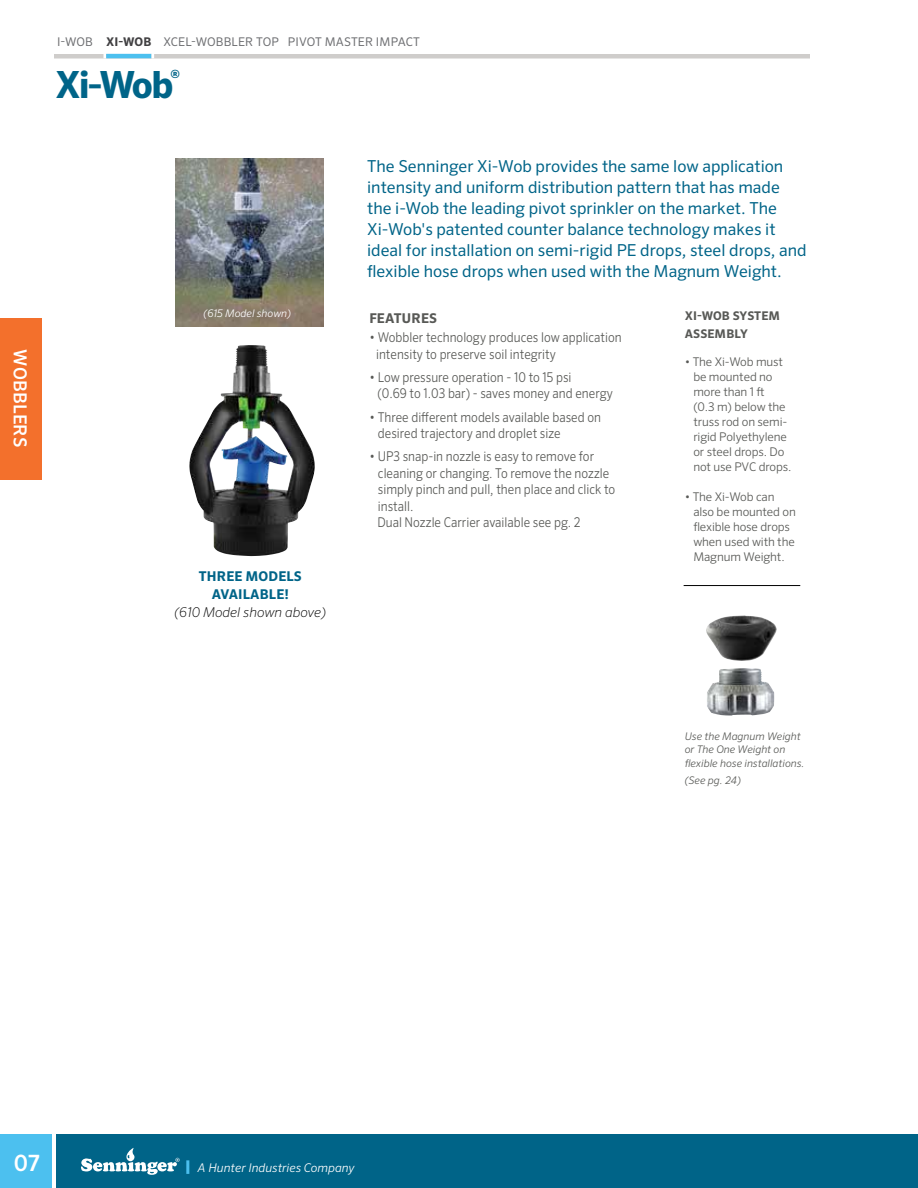
<style>
.page{position:relative;width:918px;height:1188px;background:#fff}
.page>*{position:absolute;margin:0;border:0;box-sizing:border-box;transform-origin:0 0}
.t1{font:700 37.5px "Sero Pro";color:#006488}
.t2{font:500 22.5px "Sero Pro";color:#fff}
.t3{font:500 18px "Sero Pro";letter-spacing:.01em;color:#fff}
.t4{font:16.5px/21px "Sero Pro";color:#006488}
.t5{font:300 13.5px/16.5px "Sero Pro";color:#585956;scale:.9 1}
.t6{font:700 13.5px/18px "Sero Pro";letter-spacing:.01em;color:#006488;text-align:center}
.t7{font:italic 200 13.5px "Sero Pro";color:#000}
.t8{font:700 13.5px "Sero Pro";letter-spacing:.01em;color:#585956}
.t9{font:300 12px/15px "Sero Pro";letter-spacing:-.01em;color:#585956}
.t10{font:12px "Sero Pro";letter-spacing:.01em;color:#6d6e71}
.t11{font:italic 300 12px "Sero Pro";color:#fff}
.t12{font:700 12px/18px "Sero Pro";letter-spacing:.01em;color:#585956}
.t13{font:700 11.4px "Sero Pro";color:#006488}
.t14{font:italic 300 10.5px/13.5px "Sero Pro";color:#585956}
.t15{font:italic 300 10.5px "Sero Pro";color:#fff}
.s1{font-weight:700;color:#414042}
.s2{font-weight:900;font-style:normal;font-size:15px;color:#4cc0ef}
</style>
<div class="page">
<div style="left:0;top:1134px;width:52px;height:54px;background:#4cc0ef"></div>
<div style="left:56px;top:1134px;width:862px;height:54px;background:#006488"></div>
<svg style="left:81px;top:1148px;width:99px;height:27px"></svg>
<img style="left:189px;top:345px;width:126px;height:211px">
<img style="left:176px;top:159px;width:148px;height:168px">
<hr style="left:54px;top:54px;width:756px;height:4px;background:#cfcdcb">
<div style="left:0;top:318px;width:41px;height:162px;background:#f3702c"></div>
<img style="left:706px;top:615px;width:71px;height:46px">
<img style="left:707px;top:668px;width:67px;height:48px">
<hr style="left:106px;top:54px;width:45px;height:4px;background:#4cc0ef">
<svg style="left:151px;top:54px;width:3px;height:4px"></svg>
<hr style="left:684px;top:585px;width:116px;height:1px;background:#000">
<p class="t10" style="left:57px;top:34px;width:364px">I-WOB <span class="s1">XI-WOB</span> XCEL-WOBBLER TOP PIVOT MASTER IMPACT</p>
<h1 class="t1" style="left:55px;top:62px;width:120px">Xi-Wob</h1>
<p class="t13" style="left:170px;top:67px;width:11px">®</p>
<h3 class="t3" style="left:31px;top:349px;width:100px;rotate:90deg">WOBBLERS</h3>
<p class="t15" style="left:204px;top:307px;width:89px">(615 Model shown)</p>
<p class="t6" style="left:199px;top:568px;width:104px">THREE MODELS<br>AVAILABLE!</p>
<p class="t7" style="left:174px;top:605px;width:153px">(610 Model shown above)</p>
<p class="t4" style="left:367px;top:155px;width:441px">The Senninger Xi-Wob provides the same low application intensity and uniform distribution pattern that has made the i-Wob the leading pivot sprinkler on the market. The Xi-Wob's patented counter balance technology makes it ideal for installation on semi-rigid PE drops, steel drops, and flexible hose drops when used with the Magnum Weight.</p>
<p class="t8" style="left:369px;top:310px;width:69px">FEATURES</p>
<p class="t5" style="left:376px;top:329px;width:274px;text-indent:-7px">• Wobbler technology produces low application intensity to preserve soil integrity</p>
<p class="t5" style="left:377px;top:369px;width:263px;text-indent:-8px">• Low pressure operation - 10 to 15 psi<br>(0.69 to 1.03 bar) - saves money and energy</p>
<p class="t5" style="left:378px;top:408px;width:249px;text-indent:-9px">• Three different models available based on desired trajectory and droplet size</p>
<p class="t5" style="left:377px;top:448px;width:266px;text-indent:-8px">• UP3 snap-in nozzle is easy to remove for cleaning or changing. To remove the nozzle simply pinch and pull, then place and click to install.<br>Dual Nozzle Carrier available see pg. 2</p>
<p class="t12" style="left:685px;top:307px;width:97px">XI-WOB SYSTEM<br>ASSEMBLY</p>
<p class="t9" style="left:693px;top:354px;width:100px;text-indent:-9px">• The Xi-Wob must be mounted no more than 1 ft<br>(0.3 m) below the truss rod on semi&shy;rigid Polyethylene or steel drops. Do not use PVC drops.</p>
<p class="t9" style="left:693px;top:489px;width:104px;text-indent:-9px">• The Xi-Wob can also be mounted on flexible hose drops when used with the<br>Magnum Weight.</p>
<p class="t14" style="left:685px;top:729px;width:121px">Use the Magnum Weight or The One Weight on flexible hose installations.</p>
<p class="t14" style="left:685px;top:774px;width:58px">(See pg. 24)</p>
<h2 class="t2" style="left:14px;top:1150px;width:27px">07</h2>
<p class="t11" style="left:185px;top:1160px;width:171px"><span class="s2">|</span> A Hunter Industries Company</p>
</div>
